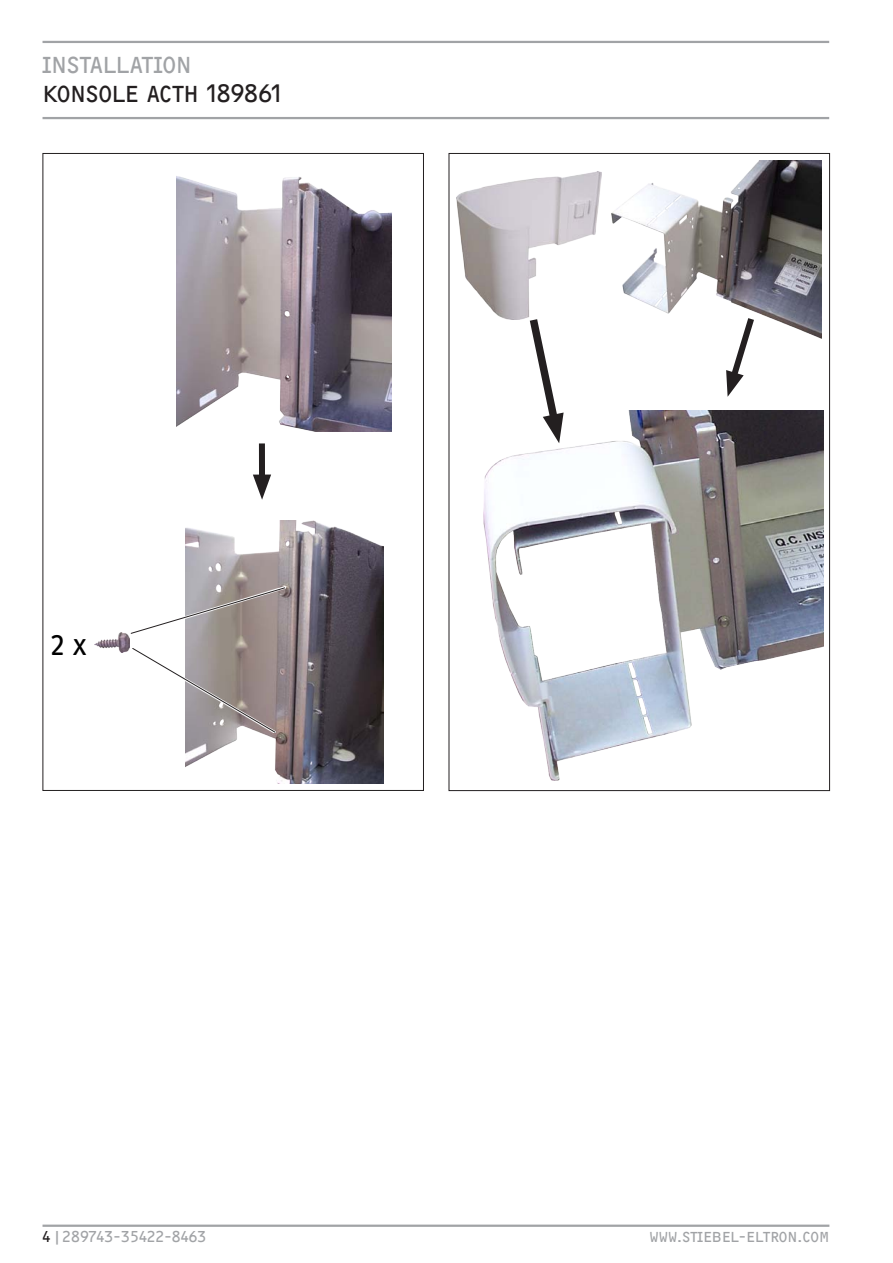
<style>
.page{position:relative;width:893px;height:1263px;background:#fff}
.page>*{position:absolute;margin:0;border:0;box-sizing:border-box;transform-origin:0 0}
.t1{font:33px "STE Info Text";color:#000}
.t2{font:24px "F2 FOCR Bczyk Com";letter-spacing:-.02em;color:#231f20}
.t3{font:24px "F2 FOCR Bczyk Com";letter-spacing:-.015em;color:#a1a3a6}
.t4{font:15px "F2 FOCR Bczyk Com";color:#a1a3a6}
.s1{color:#231f20}
</style>
<div class="page">
<hr style="left:43px;top:1224px;width:786px;height:3px;background:#a1a3a6">
<hr style="left:43px;top:41px;width:786px;height:2px;background:#a1a3a6">
<hr style="left:43px;top:117px;width:786px;height:2px;background:#a1a3a6">
<img style="left:177px;top:176px;width:215px;height:255px">
<img style="left:186px;top:520px;width:198px;height:264px">
<img style="left:94px;top:632px;width:35px;height:20px">
<div style="left:259px;top:443px;width:6px;height:42px;background:#231f20"></div>
<svg style="left:253px;top:474px;width:18px;height:26px"></svg>
<svg style="left:185px;top:586px;width:101px;height:1px"></svg>
<svg style="left:130px;top:587px;width:156px;height:47px"></svg>
<svg style="left:132px;top:647px;width:144px;height:86px"></svg>
<img style="left:483px;top:410px;width:341px;height:371px">
<img style="left:611px;top:160px;width:210px;height:178px">
<img style="left:457px;top:171px;width:144px;height:149px">
<svg style="left:724px;top:311px;width:35px;height:86px"></svg>
<svg style="left:525px;top:311px;width:40px;height:132px"></svg>
<h2 class="t3" style="left:43px;top:51px;width:151px">INSTALLATION</h2>
<h2 class="t2" style="left:43px;top:80px;width:240px">KONSOLE ACTH 189861</h2>
<h1 class="t1" style="left:50px;top:625px;width:38px">2 x</h1>
<p class="t4" style="left:43px;top:1228px;width:166px"><span class="s1">4</span>|289743-35422-8463</p>
<p class="t4" style="left:649px;top:1228px;width:182px">WWW.STIEBEL-ELTRON.COM</p>
</div>
